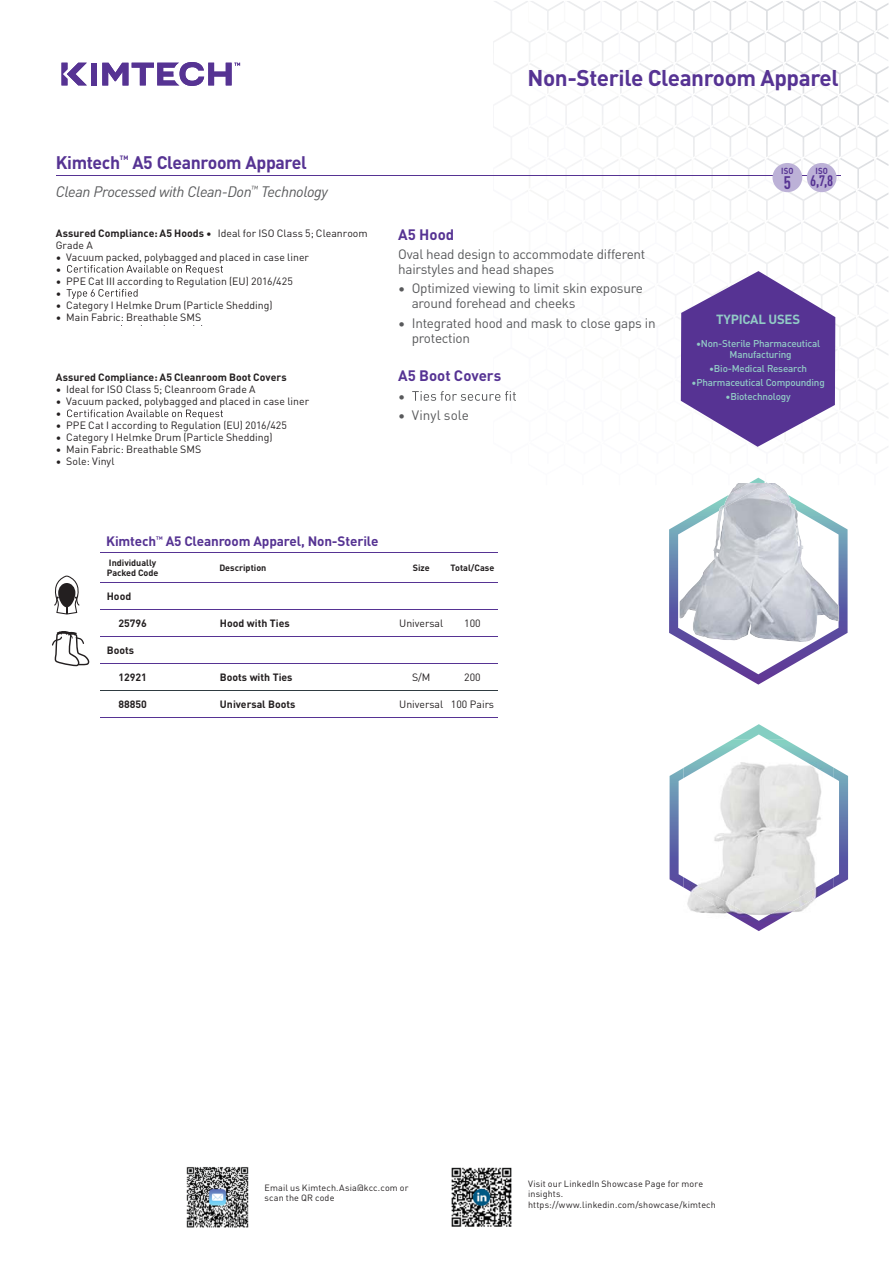
<style>
.page{position:relative;width:894px;height:1266px;background:#fff}
.page>*{position:absolute;margin:0;border:0;box-sizing:border-box;transform-origin:0 0}
.t1{font:700 22.5px "DINOT";letter-spacing:-.02em;color:#563393}
.t2{font:700 18px "DINOT";letter-spacing:-.02em;color:#563393}
.t3{font:700 condensed 18px "DINOT";color:#563393}
.t4{font:italic 15px "DINOT";letter-spacing:-.03em;color:#58595b}
.t5{font:700 15px "DINOT";color:#563393}
.t6{font:700 condensed 15px "DINOT";color:#563393}
.t7{font:13.5px/15px "DINOT";letter-spacing:-.02em;color:#58595b}
.t8{font:700 13.5px "DINOT";letter-spacing:-.01em;color:#563393}
.t9{font:13.5px "DINOT";color:#58595b}
.t10{font:700 13.05px "DINOT";letter-spacing:-.02em;color:#92cbc6}
.t11{font:10.5px/12px "DINOT";color:#231f20}
.t12{font:700 10.5px "DINOT";color:#231f20}
.t13{font:500 9.9px/10.9px "DINOT";letter-spacing:-.02em;color:#92cbc6;text-align:center}
.t14{font:9px/10.5px "DINOT";letter-spacing:.015em;color:#231f20}
.t15{font:700 9px/10.8px "DINOT";color:#231f20}
.t16{font:700 8.7px "DINOT";letter-spacing:.035em;color:#563393;scale:.9 1}
.s1{font-weight:700}
</style>
<div class="page">
<img style="left:493px;top:1px;width:396px;height:348px">
<img style="left:680px;top:349px;width:208px;height:129px">
<hr style="left:101px;top:552px;width:397px;height:1px;background:#563393">
<hr style="left:101px;top:582px;width:397px;height:1px;background:#563393">
<hr style="left:101px;top:609px;width:397px;height:1px;background:#563393">
<hr style="left:101px;top:636px;width:397px;height:1px;background:#563393">
<hr style="left:101px;top:663px;width:397px;height:1px;background:#563393">
<hr style="left:101px;top:717px;width:397px;height:1px;background:#563393">
<svg style="left:54px;top:576px;width:26px;height:39px"></svg>
<svg style="left:52px;top:631px;width:37px;height:35px"></svg>
<img style="left:186px;top:1167px;width:63px;height:60px">
<img style="left:451px;top:1167px;width:61px;height:60px">
<hr style="left:56px;top:175px;width:785px;height:1px;background:#563393">
<svg style="left:412px;top:391px;width:104px;height:10px"></svg>
<svg style="left:67px;top:265px;width:156px;height:10px"></svg>
<svg style="left:67px;top:289px;width:71px;height:10px"></svg>
<svg style="left:67px;top:410px;width:156px;height:9px"></svg>
<svg style="left:773px;top:163px;width:64px;height:29px"></svg>
<div style="left:91px;top:63px;width:6px;height:22px;background:#563393"></div>
<svg style="left:62px;top:63px;width:25px;height:22px"></svg>
<svg style="left:102px;top:62px;width:138px;height:24px"></svg>
<svg style="left:681px;top:271px;width:154px;height:176px"></svg>
<svg style="left:670px;top:724px;width:178px;height:164px"></svg>
<img style="left:683px;top:740px;width:150px;height:191px">
<svg style="left:669px;top:478px;width:179px;height:207px"></svg>
<hr style="left:101px;top:690px;width:397px;height:1px;background:#2f3b41">
<h2 class="t2" style="left:56px;top:152px;width:253px">Kimtech<sup>™</sup> A5 Cleanroom Apparel</h2>
<h3 class="t4" style="left:56px;top:187px;width:273px">Clean Processed with Clean-Don<sup>™</sup> Technology</h3>
<p class="t11" style="left:56px;top:227px;width:313px"><span class="s1">Assured Compliance: A5 Hoods</span> • Ideal for ISO Class 5; Cleanroom<br>Grade A</p>
<p class="t11" style="left:56px;top:251px;width:255px">• Vacuum packed, polybagged and placed in case liner •</p>
<p class="t11" style="left:56px;top:275px;width:239px">• PPE Cat III according to Regulation (EU) 2016/425 •</p>
<p class="t11" style="left:56px;top:299px;width:218px">• Category I Helmke Drum (Particle Shedding)</p>
<p class="t11" style="left:56px;top:311px;width:147px">• Main Fabric: Breathable SMS</p>
<p class="t12" style="left:56px;top:371px;width:232px">Assured Compliance: A5 Cleanroom Boot Covers</p>
<p class="t11" style="left:56px;top:383px;width:201px">• Ideal for ISO Class 5; Cleanroom Grade A</p>
<p class="t11" style="left:56px;top:395px;width:255px">• Vacuum packed, polybagged and placed in case liner •</p>
<p class="t11" style="left:56px;top:419px;width:233px">• PPE Cat I according to Regulation (EU) 2016/425</p>
<p class="t11" style="left:56px;top:431px;width:218px">• Category I Helmke Drum (Particle Shedding)</p>
<p class="t11" style="left:56px;top:443px;width:147px">• Main Fabric: Breathable SMS</p>
<p class="t11" style="left:56px;top:455px;width:60px">• Sole: Vinyl</p>
<h1 class="t1" style="left:528px;top:66px;width:313px">Non-Sterile Cleanroom Apparel</h1>
<h3 class="t5" style="left:398px;top:226px;width:57px">A5 Hood</h3>
<p class="t7" style="left:398px;top:247px;width:249px">Oval head design to accommodate different hairstyles and head shapes</p>
<p class="t7" style="left:412px;top:281px;width:233px;text-indent:-14px">• Optimized viewing to limit skin exposure around forehead and cheeks</p>
<p class="t7" style="left:412px;top:316px;width:245px;text-indent:-14px">• Integrated hood and mask to close gaps in protection</p>
<h3 class="t5" style="left:398px;top:367px;width:105px">A5 Boot Covers</h3>
<p class="t7" style="left:398px;top:389px;width:9px">•</p>
<p class="t9" style="left:398px;top:407px;width:72px">• Vinyl sole</p>
<p class="t16" style="left:781px;top:166px;width:16px">ISO</p>
<h2 class="t3" style="left:784px;top:172px;width:9px">5</h2>
<p class="t16" style="left:815px;top:166px;width:16px">ISO</p>
<h3 class="t6" style="left:810px;top:172px;width:25px">6,7,8</h3>
<p class="t10" style="left:716px;top:312px;width:85px">TYPICAL USES</p>
<p class="t13" style="left:696px;top:339px;width:126px">•Non-Sterile Pharmaceutical<br>Manufacturing</p>
<p class="t13" style="left:709px;top:364px;width:100px">•Bio-Medical Research</p>
<p class="t13" style="left:691px;top:378px;width:135px">•Pharmaceutical Compounding</p>
<p class="t13" style="left:725px;top:392px;width:67px">•Biotechnology</p>
<p class="t8" style="left:106px;top:534px;width:274px">Kimtech<sup>™</sup> A5 Cleanroom Apparel, Non-Sterile</p>
<p class="t15" style="left:107px;top:557px;width:53px">Individually<br>Packed Code</p>
<p class="t15" style="left:219px;top:563px;width:49px">Description</p>
<p class="t15" style="left:413px;top:563px;width:19px">Size</p>
<p class="t15" style="left:451px;top:563px;width:45px">Total/Case</p>
<p class="t12" style="left:107px;top:590px;width:26px">Hood</p>
<p class="t12" style="left:118px;top:617px;width:30px">25796</p>
<p class="t12" style="left:220px;top:617px;width:71px">Hood with Ties</p>
<p class="t11" style="left:399px;top:617px;width:46px">Universal</p>
<p class="t11" style="left:464px;top:617px;width:18px">100</p>
<p class="t12" style="left:107px;top:644px;width:29px">Boots</p>
<p class="t12" style="left:118px;top:671px;width:30px">12921</p>
<p class="t12" style="left:220px;top:671px;width:74px">Boots with Ties</p>
<p class="t11" style="left:412px;top:671px;width:20px">S/M</p>
<p class="t11" style="left:464px;top:671px;width:18px">200</p>
<p class="t12" style="left:118px;top:698px;width:30px">88850</p>
<p class="t12" style="left:220px;top:698px;width:77px">Universal Boots</p>
<p class="t11" style="left:399px;top:698px;width:96px">Universal 100 Pairs</p>
<p class="t14" style="left:265px;top:1183px;width:146px">Email us Kimtech.Asia@kcc.com or scan the QR code</p>
<p class="t14" style="left:528px;top:1179px;width:189px">Visit our LinkedIn Showcase Page for more insights. https://www.linkedin.com/showcase/kimtech</p>
</div>
